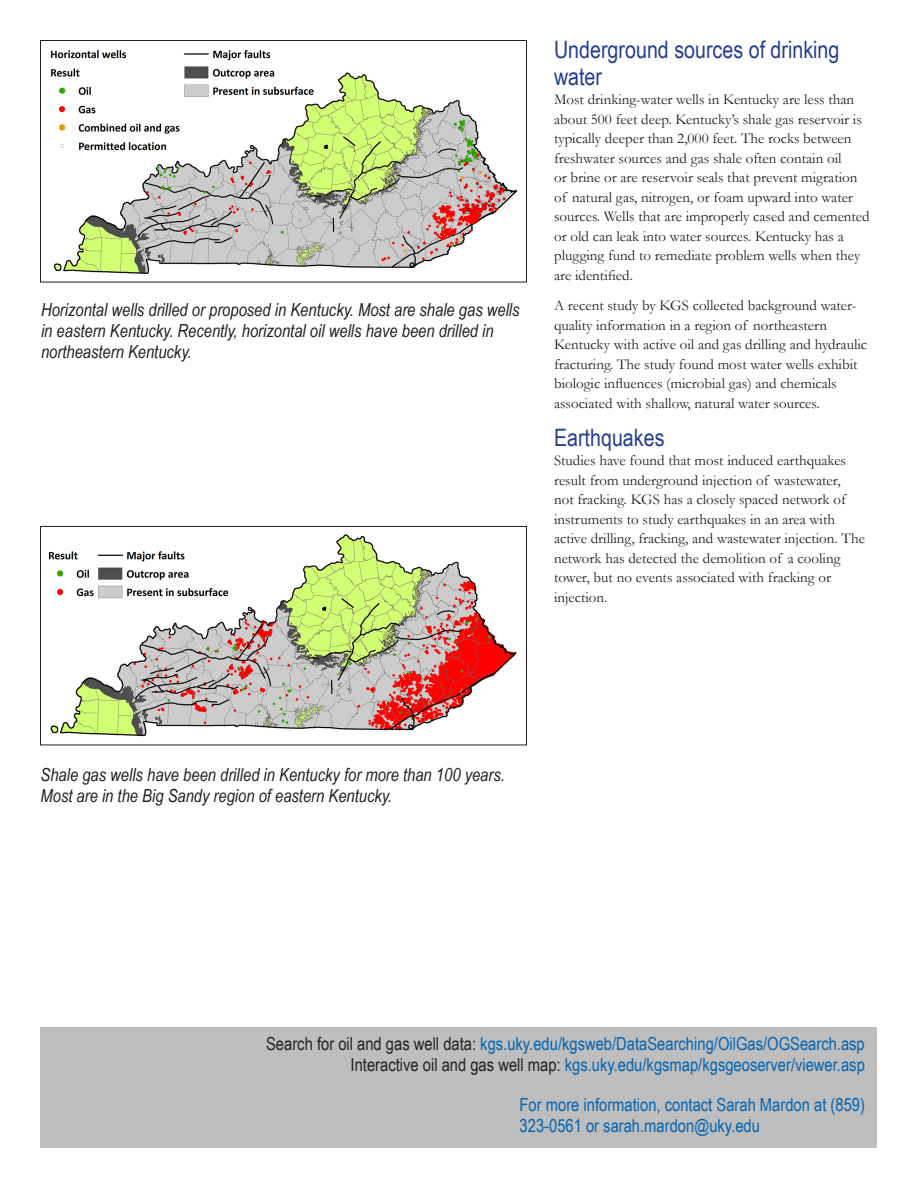
<style>
.page{position:relative;width:918px;height:1188px;background:#fff}
.page>*{position:absolute;margin:0;border:0;box-sizing:border-box;transform-origin:0 0}
.Subhead{font:24px/27px "Arial Narrow";color:#253f8e}
.captions{font:italic 18px/21px "Arial Narrow";color:#231f20}
.www_and_contact_type{font:18px/21px "Arial Narrow";color:#0164b1}
.body_text{font:15px/19.5px "Garamond";color:#231f20}
.s1{color:#231f20}
</style>
<div class="page">
<img style="left:50px;top:49px;width:468px;height:225px">
<div style="left:40px;top:40px;width:487px;height:242px;border:1px solid #231f20"></div>
<img style="left:48px;top:534px;width:469px;height:203px">
<div style="left:40px;top:526px;width:487px;height:219px;border:1px solid #231f20"></div>
<div style="left:40px;top:1027px;width:838px;height:121px;background:#bfbebe"></div>
<p class="captions" style="left:41px;top:299px;width:480px">Horizontal wells drilled or proposed in Kentucky. Most are shale gas wells in eastern Kentucky. Recently, horizontal oil wells have been drilled in northeastern Kentucky.</p>
<p class="Subhead" style="left:554px;top:35px;width:287px">Underground sources of drinking water</p>
<p class="body_text" style="left:554px;top:90px;width:317px">Most drinking-water wells in Kentucky are less than about 500 feet deep. Kentucky’s shale gas reservoir is typically deeper than 2,000 feet. The rocks between freshwater sources and gas shale often contain oil<br>or brine or are reservoir seals that prevent migration of natural gas, nitrogen, or foam upward into water sources. Wells that are improperly cased and cemented or old can leak into water sources. Kentucky has a plugging fund to remediate problem wells when they are identified.</p>
<p class="body_text" style="left:554px;top:295px;width:315px">A recent study by KGS collected background water&shy;quality information in a region of northeastern Kentucky with active oil and gas drilling and hydraulic fracturing. The study found most water wells exhibit biologic influences (microbial gas) and chemicals associated with shallow, natural water sources.</p>
<p class="Subhead" style="left:554px;top:423px;width:112px">Earthquakes</p>
<p class="body_text" style="left:554px;top:450px;width:312px">Studies have found that most induced earthquakes result from underground injection of wastewater,<br>not fracking. KGS has a closely spaced network of instruments to study earthquakes in an area with active drilling, fracking, and wastewater injection. The network has detected the demolition of a cooling tower, but no events associated with fracking or injection.</p>
<p class="captions" style="left:40px;top:764px;width:466px">Shale gas wells have been drilled in Kentucky for more than 100 years.<br>Most are in the Big Sandy region of eastern Kentucky.</p>
<p class="www_and_contact_type" style="left:266px;top:1033px;width:600px"><span class="s1">Search for oil and gas well data:</span> kgs.uky.edu/kgsweb/DataSearching/OilGas/OGSearch.asp</p>
<p class="www_and_contact_type" style="left:351px;top:1054px;width:516px"><span class="s1">Interactive oil and gas well map:</span> kgs.uky.edu/kgsmap/kgsgeoserver/viewer.asp</p>
<p class="www_and_contact_type" style="left:520px;top:1093px;width:347px">For more information, contact Sarah Mardon at (859)<br>323-0561 or sarah.mardon@uky.edu</p>
</div>
